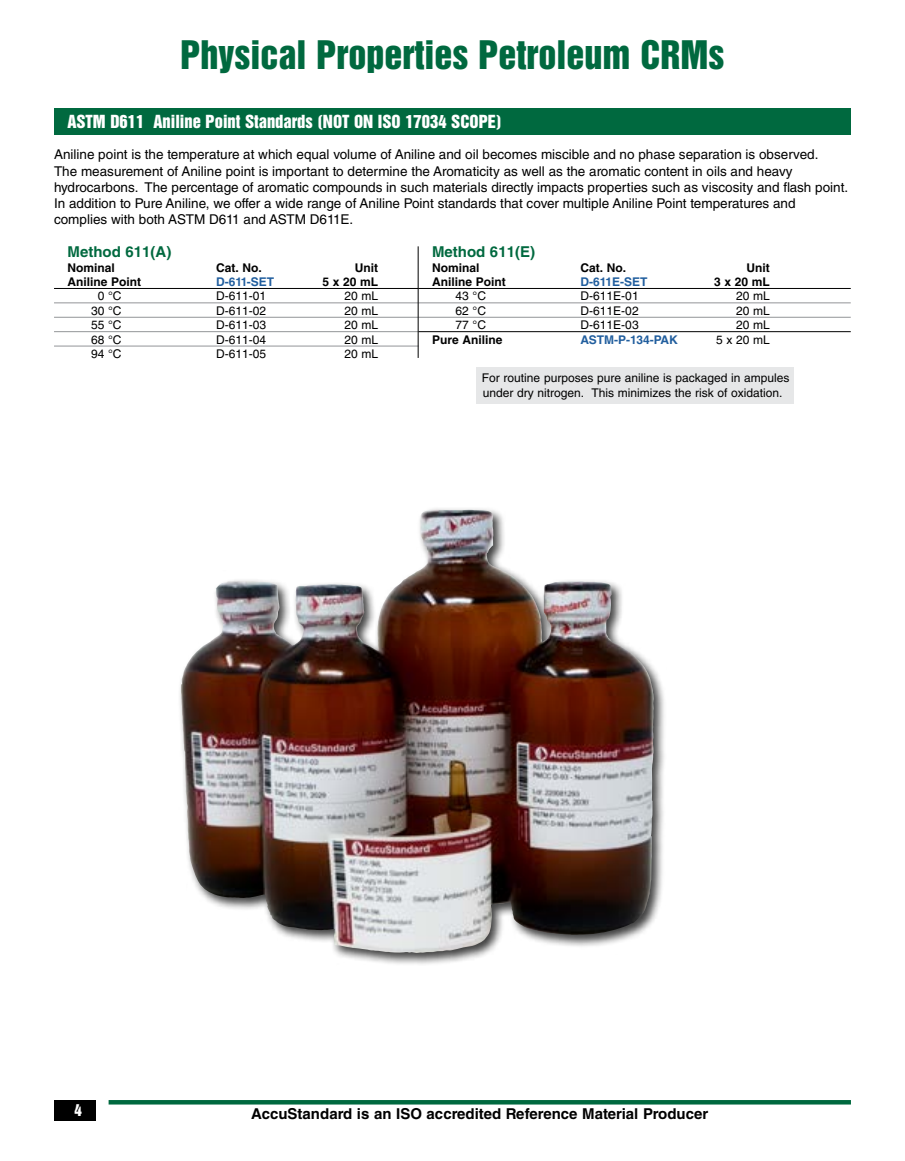
<style>
.page{position:relative;width:905px;height:1161px;background:#fff}
.page>*{position:absolute;margin:0;border:0;box-sizing:border-box;transform-origin:0 0}
.t1{font:36px "Helvetica Inserat LT Std";color:#00693f}
.t2{font:16.5px "Helvetica Inserat LT Std";color:#fff}
.t3{font:700 15px "Helvetica LT Std";color:#000}
.t4{font:700 15px "Helvetica LT Std";color:#00693f}
.t5{font:15px "Helvetica Inserat LT Std";color:#fff}
.t6{font:13.5px/16.2px "Helvetica LT Std";color:#000}
.t7{font:12px/14.4px "Helvetica LT Std";color:#000}
.t8{font:700 12px "Helvetica LT Std";color:#000}
.t9{font:700 12px "Helvetica LT Std";color:#215e9e}
.t10{font:700 12px "Helvetica LT Std";letter-spacing:-.02em;color:#215e9e}
</style>
<div class="page">
<div style="left:109px;top:1100px;width:742px;height:5px;background:#00693f"></div>
<div style="left:54px;top:1100px;width:42px;height:20px;background:#000"></div>
<hr style="left:54px;top:288px;width:364px;height:1px;background:#000">
<hr style="left:54px;top:302px;width:364px;height:1px;background:#939598">
<hr style="left:54px;top:317px;width:364px;height:1px;background:#939598">
<hr style="left:54px;top:331px;width:364px;height:1px;background:#939598">
<hr style="left:54px;top:346px;width:364px;height:1px;background:#939598">
<div style="left:54px;top:108px;width:796px;height:27px;background:#00693f"></div>
<hr style="left:418px;top:288px;width:432px;height:1px;background:#000">
<hr style="left:418px;top:302px;width:432px;height:1px;background:#939598">
<hr style="left:418px;top:317px;width:432px;height:1px;background:#939598">
<hr style="left:418px;top:331px;width:432px;height:1px;background:#000">
<hr style="left:418px;top:246px;width:1px;height:112px;background:#000">
<div style="left:476px;top:367px;width:317px;height:36px;background:#e6e7e8"></div>
<div style="left:177px;top:506px;width:489px;height:460px;background:#000;opacity:.75"></div>
<img style="left:210px;top:510px;width:225px;height:140px">
<h1 class="t1" style="left:180px;top:34px;width:545px">Physical Properties Petroleum CRMs</h1>
<p class="t2" style="left:68px;top:112px;width:435px">ASTM D611 Aniline Point Standards (NOT ON ISO 17034 SCOPE)</p>
<p class="t6" style="left:54px;top:147px;width:795px">Aniline point is the temperature at which equal volume of Aniline and oil becomes miscible and no phase separation is observed.<br>The measurement of Aniline point is important to determine the Aromaticity as well as the aromatic content in oils and heavy hydrocarbons. The percentage of aromatic compounds in such materials directly impacts properties such as viscosity and flash point.<br>In addition to Pure Aniline, we offer a wide range of Aniline Point standards that cover multiple Aniline Point temperatures and complies with both ASTM D611 and ASTM D611E.</p>
<p class="t4" style="left:68px;top:243px;width:105px">Method 611(A)</p>
<p class="t8" style="left:68px;top:260px;width:49px">Nominal</p>
<p class="t8" style="left:216px;top:260px;width:47px">Cat. No.</p>
<p class="t8" style="left:355px;top:260px;width:25px">Unit</p>
<p class="t8" style="left:68px;top:274px;width:75px">Aniline Point</p>
<p class="t9" style="left:216px;top:274px;width:59px">D-611-SET</p>
<p class="t8" style="left:322px;top:274px;width:57px">5 x 20 mL</p>
<p class="t7" style="left:98px;top:289px;width:25px">0 °C</p>
<p class="t7" style="left:216px;top:289px;width:52px">D-611-01</p>
<p class="t7" style="left:344px;top:289px;width:35px">20 mL</p>
<p class="t7" style="left:91px;top:303px;width:32px">30 °C</p>
<p class="t7" style="left:216px;top:303px;width:52px">D-611-02</p>
<p class="t7" style="left:344px;top:303px;width:35px">20 mL</p>
<p class="t7" style="left:91px;top:318px;width:32px">55 °C</p>
<p class="t7" style="left:216px;top:318px;width:52px">D-611-03</p>
<p class="t7" style="left:344px;top:318px;width:35px">20 mL</p>
<p class="t7" style="left:91px;top:332px;width:32px">68 °C</p>
<p class="t7" style="left:216px;top:332px;width:52px">D-611-04</p>
<p class="t7" style="left:344px;top:332px;width:35px">20 mL</p>
<p class="t7" style="left:91px;top:346px;width:32px">94 °C</p>
<p class="t7" style="left:216px;top:346px;width:52px">D-611-05</p>
<p class="t7" style="left:344px;top:346px;width:35px">20 mL</p>
<p class="t4" style="left:432px;top:243px;width:104px">Method 611(E)</p>
<p class="t8" style="left:432px;top:260px;width:49px">Nominal</p>
<p class="t8" style="left:580px;top:260px;width:47px">Cat. No.</p>
<p class="t8" style="left:746px;top:260px;width:25px">Unit</p>
<p class="t8" style="left:432px;top:274px;width:75px">Aniline Point</p>
<p class="t9" style="left:580px;top:274px;width:68px">D-611E-SET</p>
<p class="t8" style="left:714px;top:274px;width:57px">3 x 20 mL</p>
<p class="t7" style="left:455px;top:289px;width:32px">43 °C</p>
<p class="t7" style="left:580px;top:289px;width:60px">D-611E-01</p>
<p class="t7" style="left:736px;top:289px;width:35px">20 mL</p>
<p class="t7" style="left:455px;top:303px;width:32px">62 °C</p>
<p class="t7" style="left:580px;top:303px;width:60px">D-611E-02</p>
<p class="t7" style="left:736px;top:303px;width:35px">20 mL</p>
<p class="t7" style="left:455px;top:318px;width:32px">77 °C</p>
<p class="t7" style="left:580px;top:318px;width:60px">D-611E-03</p>
<p class="t7" style="left:736px;top:318px;width:35px">20 mL</p>
<p class="t8" style="left:432px;top:332px;width:72px">Pure Aniline</p>
<p class="t10" style="left:580px;top:332px;width:99px">ASTM-P-134-PAK</p>
<p class="t7" style="left:716px;top:332px;width:55px">5 x 20 mL</p>
<p class="t7" style="left:482px;top:371px;width:309px">For routine purposes pure aniline is packaged in ampules under dry nitrogen. This minimizes the risk of oxidation.</p>
<p class="t5" style="left:75px;top:1102px;width:9px">4</p>
<p class="t3" style="left:251px;top:1104px;width:458px">AccuStandard is an ISO accredited Reference Material Producer</p>
</div>
